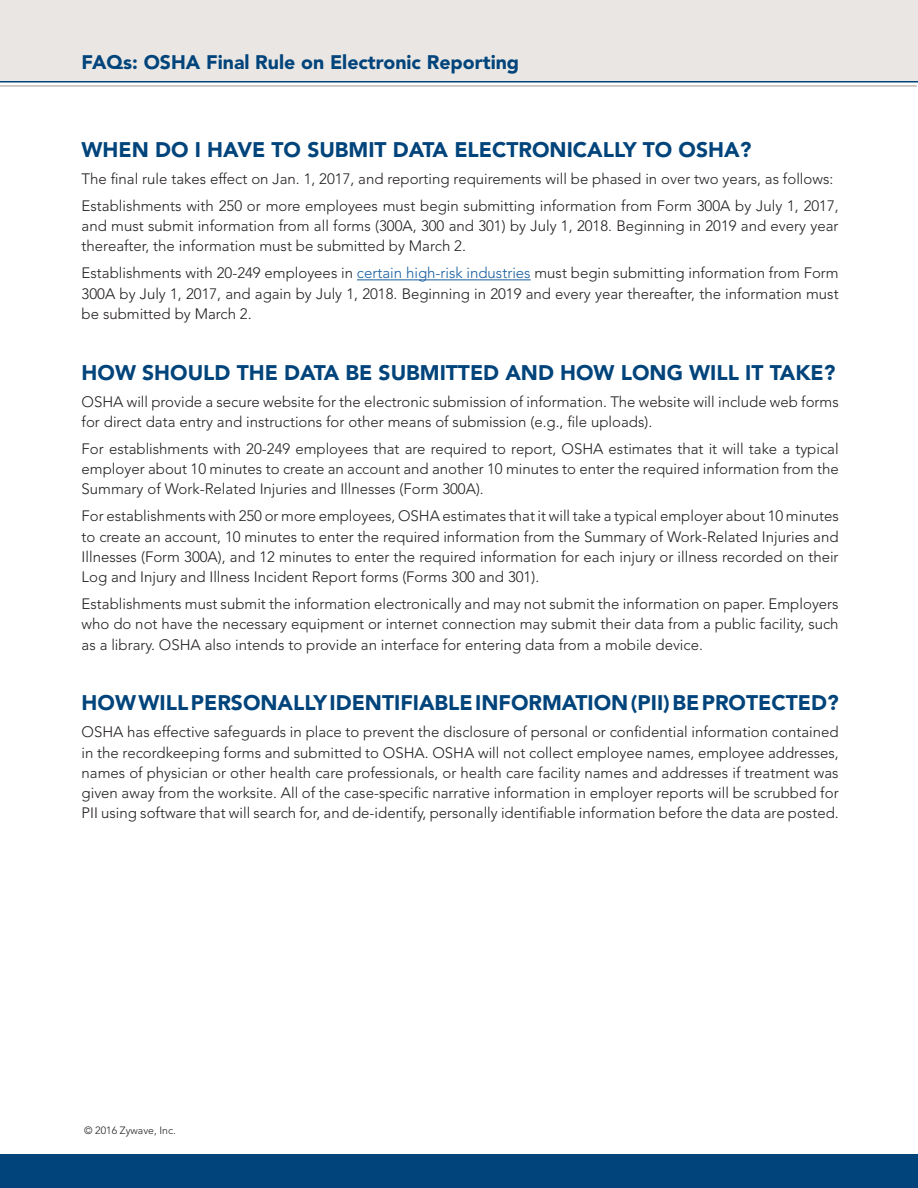
<style>
.page{position:relative;width:918px;height:1188px;background:#fff}
.page>*{position:absolute;margin:0;border:0;box-sizing:border-box;transform-origin:0 0}
.t1{font:900 21px "Avenir LT Std";color:#00447b}
.t2{font:900 19.5px "Avenir LT Std";color:#00447b}
.t3{font:300 15px/20.2px "Avenir LT Std";color:#231f20;text-align:justify}
.t4{font:300 10.5px "Avenir LT Std";color:#231f20}
.s1{color:#175d9e}
</style>
<div class="page">
<div style="left:1px;top:0;width:917px;height:82px;background:#eae6e3"></div>
<hr style="left:0;top:86px;width:917px;height:1px;background:#a19689">
<hr style="left:0;top:81px;width:918px;height:1px;background:#00447b">
<div style="left:0;top:1154px;width:918px;height:34px;background:#00447b"></div>
<hr style="left:357px;top:280px;width:174px;height:1px;background:#175d9e">
<p class="t2" style="left:82px;top:50px;width:439px">FAQs: OSHA Final Rule on Electronic Reporting</p>
<p class="t1" style="left:82px;top:137px;width:671px">WHEN DO I HAVE TO SUBMIT DATA ELECTRONICALLY TO OSHA?</p>
<p class="t3" style="left:82px;top:169px;width:753px">The final rule takes effect on Jan. 1, 2017, and reporting requirements will be phased in over two years, as follows:</p>
<p class="t3" style="left:82px;top:196px;width:759px">Establishments with 250 or more employees must begin submitting information from Form 300A by July 1, 2017, and must submit information from all forms (300A, 300 and 301) by July 1, 2018. Beginning in 2019 and every year thereafter, the information must be submitted by March 2.</p>
<p class="t3" style="left:82px;top:263px;width:759px">Establishments with 20-249 employees in <span class="s1">certain high-risk industries</span> must begin submitting information from Form 300A by July 1, 2017, and again by July 1, 2018. Beginning in 2019 and every year thereafter, the information must be submitted by March 2.</p>
<p class="t1" style="left:82px;top:360px;width:755px">HOW SHOULD THE DATA BE SUBMITTED AND HOW LONG WILL IT TAKE?</p>
<p class="t3" style="left:82px;top:391px;width:759px">OSHA will provide a secure website for the electronic submission of information. The website will include web forms for direct data entry and instructions for other means of submission (e.g., file uploads).</p>
<p class="t3" style="left:82px;top:439px;width:759px">For establishments with 20-249 employees that are required to report, OSHA estimates that it will take a typical employer about 10 minutes to create an account and another 10 minutes to enter the required information from the Summary of Work-Related Injuries and Illnesses (Form 300A).</p>
<p class="t3" style="left:82px;top:506px;width:759px">For establishments with 250 or more employees, OSHA estimates that it will take a typical employer about 10 minutes to create an account, 10 minutes to enter the required information from the Summary of Work-Related Injuries and Illnesses (Form 300A), and 12 minutes to enter the required information for each injury or illness recorded on their Log and Injury and Illness Incident Report forms (Forms 300 and 301).</p>
<p class="t3" style="left:82px;top:594px;width:759px">Establishments must submit the information electronically and may not submit the information on paper. Employers who do not have the necessary equipment or internet connection may submit their data from a public facility, such as a library. OSHA also intends to provide an interface for entering data from a mobile device.</p>
<p class="t1" style="left:82px;top:690px;width:759px">HOW WILL PERSONALLY IDENTIFIABLE INFORMATION (PII) BE PROTECTED?</p>
<p class="t3" style="left:82px;top:722px;width:759px">OSHA has effective safeguards in place to prevent the disclosure of personal or confidential information contained in the recordkeeping forms and submitted to OSHA. OSHA will not collect employee names, employee addresses, names of physician or other health care professionals, or health care facility names and addresses if treatment was given away from the worksite. All of the case-specific narrative information in employer reports will be scrubbed for PII using software that will search for, and de-identify, personally identifiable information before the data are posted.</p>
<p class="t4" style="left:84px;top:1125px;width:93px">© 2016 Zywave, Inc.</p>
</div>
